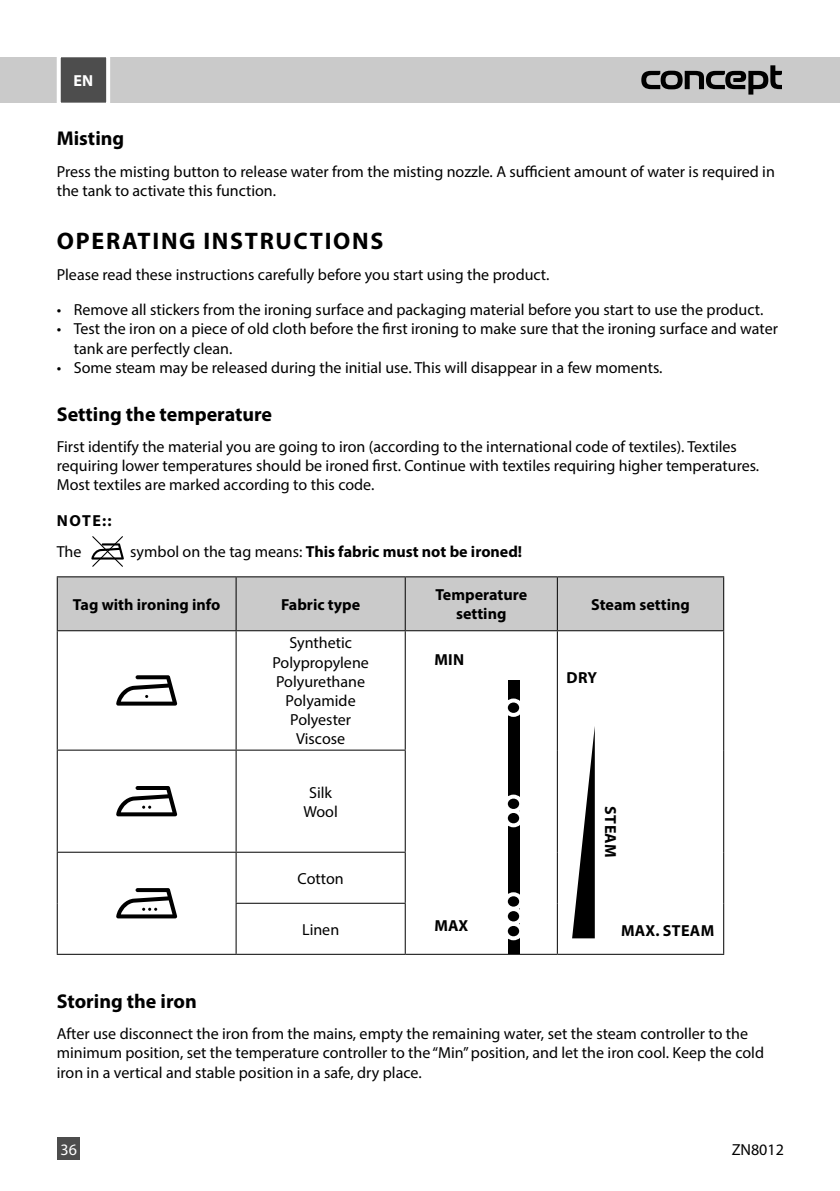
<style>
.page{position:relative;width:840px;height:1191px;background:#fff}
.page>*{position:absolute;margin:0;border:0;box-sizing:border-box;transform-origin:0 0}
.t1{font:700 24px "Myriad Pro";letter-spacing:.07em;color:#000}
.t2{font:700 20px "Myriad Pro";color:#000}
.t3{font:16px/19.2px "Myriad Pro";color:#000}
.t4{font:700 16px/19.2px "Myriad Pro";color:#000;text-align:center}
.t5{font:700 16px "Myriad Pro";letter-spacing:.02em;color:#000}
.t6{font:700 16px "Myriad Pro";color:#fff}
.t7{font:16px "Myriad Pro";color:#fff}
.s1{font-weight:400}
</style>
<div class="page">
<svg style="left:91px;top:536px;width:33px;height:31px"></svg>
<div style="left:58px;top:577px;width:664px;height:53px;background:#cacaca"></div>
<svg style="left:58px;top:631px;width:664px;height:322px"></svg>
<hr style="left:57px;top:576px;width:179px;height:1px;background:#000">
<hr style="left:57px;top:577px;width:1px;height:53px;background:#000">
<hr style="left:236px;top:576px;width:169px;height:1px;background:#000">
<hr style="left:235px;top:577px;width:1px;height:53px;background:#000">
<hr style="left:405px;top:576px;width:152px;height:1px;background:#000">
<hr style="left:404px;top:577px;width:1px;height:53px;background:#000">
<hr style="left:557px;top:576px;width:166px;height:1px;background:#000">
<hr style="left:556px;top:577px;width:1px;height:53px;background:#000">
<hr style="left:722px;top:577px;width:1px;height:53px;background:#000">
<hr style="left:57px;top:630px;width:179px;height:1px;background:#000">
<hr style="left:57px;top:631px;width:1px;height:118px;background:#000">
<hr style="left:236px;top:630px;width:169px;height:1px;background:#000">
<hr style="left:235px;top:631px;width:1px;height:118px;background:#000">
<hr style="left:405px;top:630px;width:152px;height:1px;background:#000">
<hr style="left:404px;top:631px;width:1px;height:118px;background:#000">
<hr style="left:557px;top:630px;width:166px;height:1px;background:#000">
<hr style="left:556px;top:631px;width:1px;height:119px;background:#000">
<hr style="left:722px;top:631px;width:1px;height:119px;background:#000">
<hr style="left:57px;top:749px;width:179px;height:1px;background:#000">
<hr style="left:57px;top:750px;width:1px;height:101px;background:#000">
<hr style="left:236px;top:749px;width:169px;height:1px;background:#000">
<hr style="left:235px;top:750px;width:1px;height:101px;background:#000">
<hr style="left:404px;top:750px;width:1px;height:101px;background:#000">
<hr style="left:556px;top:750px;width:1px;height:102px;background:#000">
<hr style="left:722px;top:750px;width:1px;height:102px;background:#000">
<hr style="left:57px;top:851px;width:179px;height:1px;background:#000">
<hr style="left:57px;top:852px;width:1px;height:51px;background:#000">
<hr style="left:236px;top:851px;width:169px;height:1px;background:#000">
<hr style="left:235px;top:852px;width:1px;height:50px;background:#000">
<hr style="left:404px;top:852px;width:1px;height:50px;background:#000">
<hr style="left:556px;top:852px;width:1px;height:51px;background:#000">
<hr style="left:722px;top:852px;width:1px;height:51px;background:#000">
<hr style="left:57px;top:903px;width:1px;height:50px;background:#000">
<hr style="left:235px;top:902px;width:170px;height:1px;background:#000">
<hr style="left:235px;top:903px;width:1px;height:50px;background:#000">
<hr style="left:404px;top:903px;width:1px;height:50px;background:#000">
<hr style="left:556px;top:903px;width:1px;height:50px;background:#000">
<hr style="left:722px;top:903px;width:1px;height:50px;background:#000">
<hr style="left:57px;top:953px;width:179px;height:1px;background:#000">
<hr style="left:236px;top:953px;width:169px;height:1px;background:#000">
<hr style="left:405px;top:953px;width:152px;height:1px;background:#000">
<hr style="left:557px;top:953px;width:166px;height:1px;background:#000">
<svg style="left:116px;top:675px;width:61px;height:30px"></svg>
<svg style="left:116px;top:786px;width:61px;height:30px"></svg>
<svg style="left:116px;top:888px;width:61px;height:30px"></svg>
<div style="left:507px;top:680px;width:12px;height:274px;background:#000"></div>
<svg style="left:503px;top:698px;width:20px;height:19px"></svg>
<svg style="left:503px;top:794px;width:20px;height:33px"></svg>
<svg style="left:503px;top:892px;width:20px;height:48px"></svg>
<svg style="left:571px;top:726px;width:23px;height:212px"></svg>
<div style="left:0;top:57px;width:839px;height:46px;background:#cacaca"></div>
<svg style="left:641px;top:65px;width:140px;height:30px"></svg>
<svg style="left:56px;top:57px;width:54px;height:46px;background:#6a6a6a"></svg>
<div style="left:57px;top:1137px;width:23px;height:23px;background:#4d4d4d"></div>
<p class="t6" style="left:74px;top:71px;width:21px">EN</p>
<p class="t2" style="left:57px;top:128px;width:69px">misting</p>
<p class="t3" style="left:57px;top:162px;width:719px">Press the misting button to release water from the misting nozzle. A sufficient amount of water is required in the tank to activate this function.</p>
<h1 class="t1" style="left:57px;top:227px;width:328px">OPERaTING INSTRUCTIONS</h1>
<p class="t3" style="left:57px;top:265px;width:494px">Please read these instructions carefully before you start using the product.</p>
<p class="t3" style="left:57px;top:300px;width:707px">• Remove all stickers from the ironing surface and packaging material before you start to use the product.</p>
<p class="t3" style="left:74px;top:319px;width:705px;text-indent:-17px">• Test the iron on a piece of old cloth before the first ironing to make sure that the ironing surface and water tank are perfectly clean.</p>
<p class="t3" style="left:57px;top:357px;width:607px">• Some steam may be released during the initial use. This will disappear in a few moments.</p>
<p class="t2" style="left:57px;top:403px;width:217px">Setting the temperature</p>
<p class="t3" style="left:57px;top:437px;width:703px">First identify the material you are going to iron (according to the international code of textiles). Textiles requiring lower temperatures should be ironed first. Continue with textiles requiring higher temperatures.<br>Most textiles are marked according to this code.</p>
<p class="t4" style="left:57px;top:511px;width:56px">NOTE::</p>
<p class="t3" style="left:57px;top:542px;width:26px">The</p>
<p class="t4" style="left:130px;top:542px;width:393px"><span class="s1">symbol on the tag means:</span> This fabric must not be ironed!</p>
<p class="t4" style="left:73px;top:595px;width:149px">Tag with ironing info</p>
<p class="t4" style="left:281px;top:595px;width:81px">Fabric type</p>
<p class="t4" style="left:435px;top:585px;width:93px">Temperature setting</p>
<p class="t4" style="left:591px;top:595px;width:100px">Steam setting</p>
<p class="t3" style="left:272px;top:634px;width:98px;text-align:center">Synthetic<br>Polypropylene<br>Polyurethane<br>Polyamide<br>Polyester<br>Viscose</p>
<p class="t4" style="left:434px;top:650px;width:31px">mIN</p>
<p class="t4" style="left:566px;top:667px;width:32px">DRy</p>
<p class="t3" style="left:303px;top:783px;width:36px;text-align:center">Silk<br>Wool</p>
<p class="t3" style="left:297px;top:869px;width:48px">Cotton</p>
<p class="t3" style="left:302px;top:920px;width:39px">Linen</p>
<p class="t4" style="left:434px;top:916px;width:36px">max</p>
<p class="t4" style="left:619px;top:806px;width:53px;rotate:90deg">STEam</p>
<p class="t5" style="left:620px;top:921px;width:95px">Мax. STEam</p>
<p class="t2" style="left:57px;top:990px;width:141px">Storing the iron</p>
<p class="t3" style="left:57px;top:1024px;width:708px">After use disconnect the iron from the mains, empty the remaining water, set the steam controller to the minimum position, set the temperature controller to the “Min” position, and let the iron cool. Keep the cold iron in a vertical and stable position in a safe, dry place.</p>
<p class="t7" style="left:61px;top:1141px;width:18px">36</p>
<p class="t3" style="left:731px;top:1140px;width:54px">ZN8012</p>
</div>
